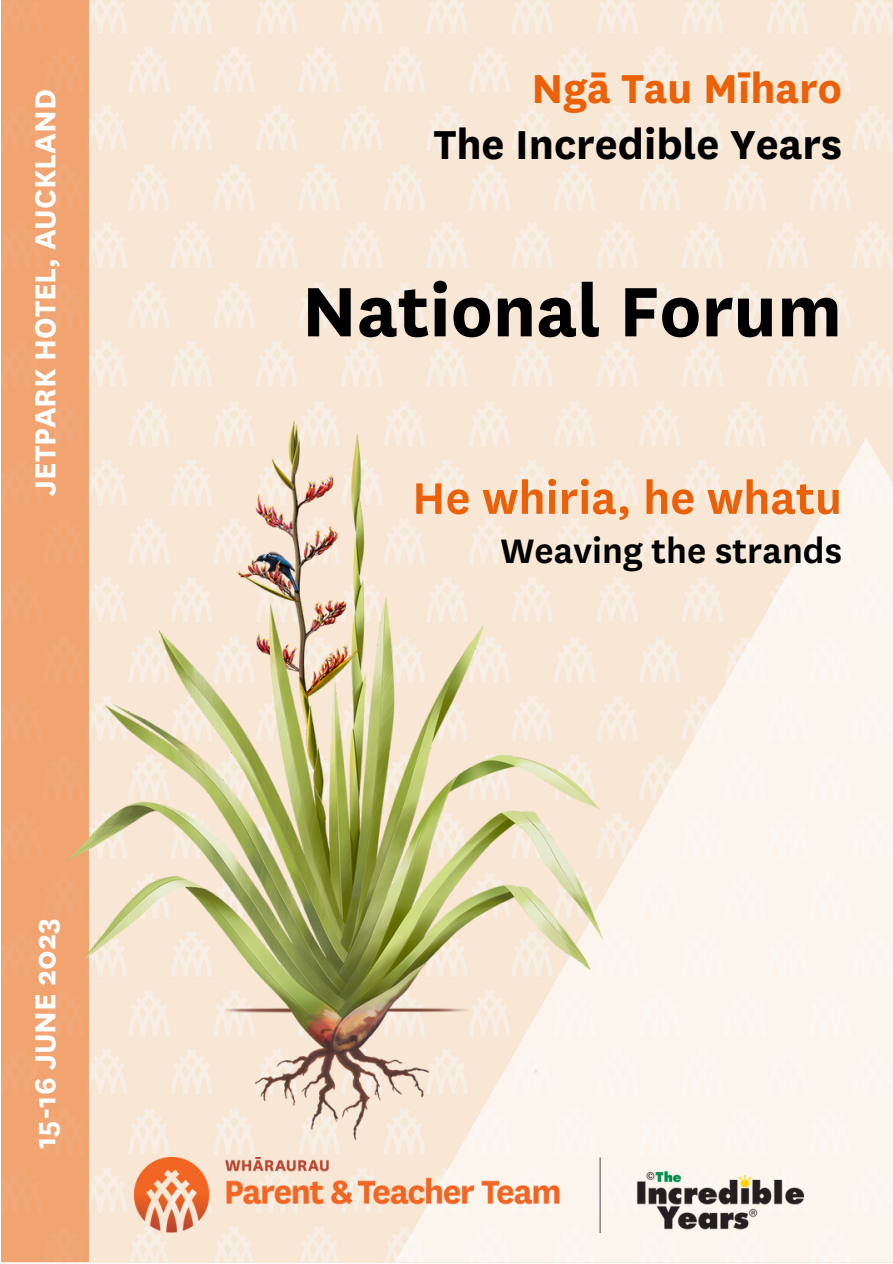
<style>
.page{position:relative;width:893px;height:1264px;background:#fff}
.page>*{position:absolute;margin:0;border:0;box-sizing:border-box;transform-origin:0 0}
.t1{font:700 81.6px "National";color:#000}
.t2{font:600 51.6px "National";color:#eb6109}
.t3{font:700 47.25px "National";color:#000}
.t4{font:700 47.25px "National";color:#eb6109}
.t5{font:600 39.75px "National";color:#000}
.t6{font:700 33.75px "National";color:#fff}
</style>
<div class="page">
<img style="left:1px;top:0;width:891px;height:1262px">
<div style="left:1px;top:0;width:88px;height:1261px;background:#f1a46f"></div>
<svg style="left:395px;top:437px;width:497px;height:824px;fill:#fbf5ed"></svg>
<img style="left:135px;top:1157px;width:668px;height:75px">
<img style="left:68px;top:411px;width:560px;height:753px">
<p class="t6" style="left:25px;top:496px;width:408px;rotate:-90deg">JETPARK HOTEL, AUCKLAND</p>
<p class="t6" style="left:25px;top:1148px;width:233px;rotate:-90deg">15-16 JUNE 2023</p>
<p class="t4" style="left:531px;top:60px;width:312px">Ngā Tau Mīharo</p>
<p class="t3" style="left:433px;top:116px;width:410px">The Incredible Years</p>
<p class="t1" style="left:302px;top:263px;width:542px">National Forum</p>
<p class="t2" style="left:412px;top:469px;width:431px">He whiria, he whatu</p>
<p class="t5" style="left:500px;top:529px;width:343px">Weaving the strands</p>
</div>
